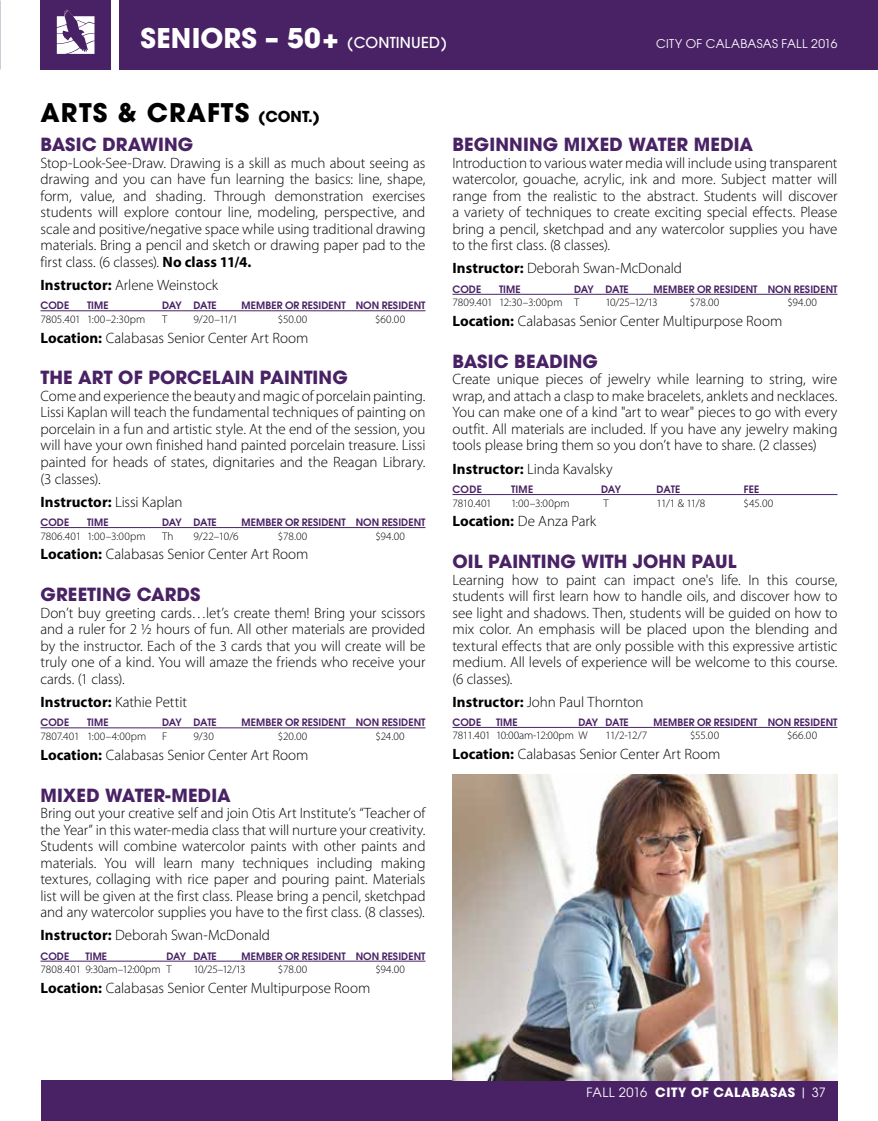
<style>
.page{position:relative;width:878px;height:1121px;background:#fff}
.page>*{position:absolute;margin:0;border:0;box-sizing:border-box;transform-origin:0 0}
.t1{font:700 27px "Avant Garde";letter-spacing:.005em;color:#fff}
.t2{font:700 25.5px "Avant Garde";letter-spacing:.04em;color:#000}
.t3{font:700 18px "Avant Garde";letter-spacing:.005em;color:#492265}
.t4{font:300 15px/16.5px "Myriad Pro";letter-spacing:-.005em;color:#000;text-align:justify}
.t5{font:700 15px "Myriad Pro";letter-spacing:.005em;color:#000}
.t6{font:700 12.75px "Avant Garde";letter-spacing:.035em;color:#fff}
.t7{font:12px "Avant Garde";letter-spacing:.025em;color:#fff}
.t8{font:300 11.25px "Myriad Pro";color:#000}
.t9{font:300 11.25px "Myriad Pro";letter-spacing:.02em;color:#000}
.t10{font:600 10.2px "Avant Garde";letter-spacing:.005em;color:#492265}
.s1{font-weight:500;font-size:15px}
.s2{font-size:15px}
.s3{font-weight:700}
.s4{font-weight:300}
.s5{font-weight:400}
</style>
<div class="page">
<div style="left:40px;top:1080px;width:797px;height:40px;background:#492265"></div>
<div style="left:119px;top:0;width:759px;height:70px;background:#492265"></div>
<div style="left:40px;top:0;width:71px;height:70px;background:#492265"></div>
<svg style="left:57px;top:10px;width:37px;height:44px"></svg>
<img style="left:452px;top:774px;width:385px;height:306px">
<hr style="left:40px;top:310px;width:385px;height:1px;background:#492265">
<hr style="left:40px;top:527px;width:385px;height:1px;background:#492265">
<hr style="left:40px;top:727px;width:385px;height:1px;background:#492265">
<hr style="left:40px;top:960px;width:385px;height:1px;background:#492265">
<hr style="left:452px;top:294px;width:385px;height:1px;background:#492265">
<hr style="left:452px;top:494px;width:385px;height:1px;background:#492265">
<hr style="left:452px;top:727px;width:385px;height:1px;background:#492265">
<h1 class="t1" style="left:140px;top:20px;width:308px">SENIORS – 50+ <span class="s1">(CONTINUED)</span></h1>
<p class="t7" style="left:656px;top:36px;width:183px">CITY OF CALABASAS FALL 2016</p>
<h2 class="t2" style="left:40px;top:96px;width:281px">ARTS &amp; CRAFTS <span class="s2">(CONT.)</span></h2>
<p class="t3" style="left:40px;top:133px;width:154px">BASIC DRAWING</p>
<p class="t4" style="left:40px;top:154px;width:386px">Stop-Look-See-Draw. Drawing is a skill as much about seeing as drawing and you can have fun learning the basics: line, shape, form, value, and shading. Through demonstration exercises students will explore contour line, modeling, perspective, and scale and positive/negative space while using traditional drawing materials. Bring a pencil and sketch or drawing paper pad to the first class. (6 classes). <span class="s3">No class 11/4.</span></p>
<p class="t4" style="left:40px;top:276px;width:179px"><span class="s3">Instructor:</span> Arlene Weinstock</p>
<p class="t10" style="left:40px;top:299px;width:30px">CODE</p>
<p class="t10" style="left:87px;top:299px;width:23px">TIME</p>
<p class="t10" style="left:162px;top:299px;width:56px">DAY DATE</p>
<p class="t10" style="left:242px;top:299px;width:185px">MEMBER OR RESIDENT NON RESIDENT</p>
<p class="t8" style="left:40px;top:312px;width:106px">7805.401 1:00–2:30pm</p>
<p class="t8" style="left:162px;top:312px;width:7px">T</p>
<p class="t8" style="left:194px;top:312px;width:46px">9/20–11/1</p>
<p class="t8" style="left:278px;top:312px;width:31px">$50.00</p>
<p class="t8" style="left:375px;top:312px;width:31px">$60.00</p>
<p class="t4" style="left:40px;top:329px;width:269px"><span class="s3">Location:</span> Calabasas Senior Center Art Room</p>
<p class="t3" style="left:40px;top:366px;width:309px">THE ART OF PORCELAIN PAINTING</p>
<p class="t4" style="left:40px;top:387px;width:386px">Come and experience the beauty and magic of porcelain painting.<br>Lissi Kaplan will teach the fundamental techniques of painting on porcelain in a fun and artistic style. At the end of the session, you will have your own finished hand painted porcelain treasure. Lissi painted for heads of states, dignitaries and the Reagan Library. (3 classes).</p>
<p class="t5" style="left:40px;top:492px;width:143px">Instructor: <span class="s4">Lissi Kaplan</span></p>
<p class="t10" style="left:40px;top:515px;width:30px">CODE</p>
<p class="t10" style="left:87px;top:515px;width:23px">TIME</p>
<p class="t10" style="left:162px;top:515px;width:56px">DAY DATE</p>
<p class="t10" style="left:242px;top:515px;width:185px">MEMBER OR RESIDENT NON RESIDENT</p>
<p class="t9" style="left:40px;top:529px;width:107px">7806.401 1:00–3:00pm</p>
<p class="t8" style="left:162px;top:529px;width:13px">Th</p>
<p class="t8" style="left:194px;top:529px;width:46px">9/22–10/6</p>
<p class="t8" style="left:278px;top:529px;width:31px">$78.00</p>
<p class="t8" style="left:375px;top:529px;width:31px">$94.00</p>
<p class="t4" style="left:40px;top:546px;width:269px"><span class="s3">Location:</span> Calabasas Senior Center Art Room</p>
<p class="t3" style="left:40px;top:583px;width:161px">GREETING CARDS</p>
<p class="t4" style="left:40px;top:604px;width:386px">Don’t buy greeting cards…let’s create them! Bring your scissors and a ruler for 2 ½ hours of fun. All other materials are provided by the instructor. Each of the 3 cards that you will create will be truly one of a kind. You will amaze the friends who receive your cards. (1 class).</p>
<p class="t4" style="left:40px;top:693px;width:148px"><span class="s3">Instructor:</span> Kathie Pettit</p>
<p class="t10" style="left:40px;top:716px;width:30px">CODE</p>
<p class="t10" style="left:87px;top:716px;width:23px">TIME</p>
<p class="t10" style="left:162px;top:716px;width:56px">DAY DATE</p>
<p class="t10" style="left:242px;top:716px;width:185px">MEMBER OR RESIDENT NON RESIDENT</p>
<p class="t8" style="left:40px;top:729px;width:107px">7807.401 1:00–4:00pm</p>
<p class="t8" style="left:162px;top:729px;width:7px">F</p>
<p class="t8" style="left:194px;top:729px;width:22px">9/30</p>
<p class="t8" style="left:278px;top:729px;width:31px">$20.00</p>
<p class="t8" style="left:375px;top:729px;width:31px">$24.00</p>
<p class="t4" style="left:40px;top:746px;width:269px"><span class="s3">Location:</span> Calabasas Senior Center Art Room</p>
<p class="t3" style="left:40px;top:783px;width:192px">MIXED WATER-MEDIA</p>
<p class="t4" style="left:40px;top:804px;width:386px">Bring out your creative self and join Otis Art Institute’s “Teacher of the Year” in this water-media class that will nurture your creativity.<br>Students will combine watercolor paints with other paints and materials. You will learn many techniques including making textures, collaging with rice paper and pouring paint. Materials list will be given at the first class. Please bring a pencil, sketchpad and any watercolor supplies you have to the first class. (8 classes).</p>
<p class="t4" style="left:40px;top:927px;width:231px"><span class="s3">Instructor:</span> Deborah Swan-McDonald</p>
<p class="t10" style="left:40px;top:949px;width:30px">CODE</p>
<p class="t10" style="left:85px;top:949px;width:23px">TIME</p>
<p class="t10" style="left:166px;top:949px;width:52px">DAY DATE</p>
<p class="t10" style="left:242px;top:949px;width:185px">MEMBER OR RESIDENT NON RESIDENT</p>
<p class="t8" style="left:40px;top:962px;width:133px">7808.401 9:30am–12:00pm T</p>
<p class="t8" style="left:194px;top:962px;width:54px">10/25–12/13</p>
<p class="t8" style="left:278px;top:962px;width:31px">$78.00</p>
<p class="t8" style="left:375px;top:962px;width:31px">$94.00</p>
<p class="t4" style="left:40px;top:979px;width:331px"><span class="s3">Location:</span> Calabasas Senior Center Multipurpose Room</p>
<p class="t3" style="left:452px;top:133px;width:302px">BEGINNING MIXED WATER MEDIA</p>
<p class="t4" style="left:452px;top:154px;width:386px">Introduction to various water media will include using transparent watercolor, gouache, acrylic, ink and more. Subject matter will range from the realistic to the abstract. Students will discover a variety of techniques to create exciting special effects. Please bring a pencil, sketchpad and any watercolor supplies you have to the first class. (8 classes).</p>
<p class="t4" style="left:452px;top:260px;width:231px"><span class="s3">Instructor:</span> Deborah Swan-McDonald</p>
<p class="t10" style="left:452px;top:282px;width:30px">CODE</p>
<p class="t10" style="left:499px;top:282px;width:23px">TIME</p>
<p class="t10" style="left:574px;top:282px;width:56px">DAY DATE</p>
<p class="t10" style="left:653px;top:282px;width:185px">MEMBER OR RESIDENT NON RESIDENT</p>
<p class="t8" style="left:452px;top:296px;width:128px">7809.401 12:30–3:00pm T</p>
<p class="t8" style="left:605px;top:296px;width:54px">10/25–12/13</p>
<p class="t8" style="left:689px;top:296px;width:31px">$78.00</p>
<p class="t8" style="left:787px;top:296px;width:31px">$94.00</p>
<p class="t4" style="left:452px;top:313px;width:331px"><span class="s3">Location:</span> Calabasas Senior Center Multipurpose Room</p>
<p class="t3" style="left:452px;top:349px;width:147px">BASIC BEADING</p>
<p class="t4" style="left:452px;top:371px;width:386px">Create unique pieces of jewelry while learning to string, wire wrap, and attach a clasp to make bracelets, anklets and necklaces.<br>You can make one of a kind "art to wear" pieces to go with every outfit. All materials are included. If you have any jewelry making tools please bring them so you don’t have to share. (2 classes)</p>
<p class="t4" style="left:452px;top:460px;width:162px"><span class="s3">Instructor:</span> Linda Kavalsky</p>
<p class="t10" style="left:452px;top:482px;width:31px">CODE</p>
<p class="t10" style="left:511px;top:482px;width:24px">TIME</p>
<p class="t10" style="left:601px;top:482px;width:22px">DAY</p>
<p class="t10" style="left:656px;top:482px;width:25px">DATE</p>
<p class="t10" style="left:743px;top:482px;width:17px">FEE</p>
<p class="t8" style="left:452px;top:496px;width:41px">7810.401</p>
<p class="t8" style="left:511px;top:496px;width:60px">1:00–3:00pm</p>
<p class="t8" style="left:603px;top:496px;width:7px">T</p>
<p class="t8" style="left:656px;top:496px;width:50px">11/1 &amp; 11/8</p>
<p class="t8" style="left:743px;top:496px;width:31px">$45.00</p>
<p class="t4" style="left:452px;top:513px;width:145px"><span class="s3">Location:</span> De Anza Park</p>
<p class="t3" style="left:452px;top:550px;width:286px">OIL PAINTING WITH JOHN PAUL</p>
<p class="t4" style="left:452px;top:571px;width:386px">Learning how to paint can impact one's life. In this course, students will first learn how to handle oils, and discover how to see light and shadows. Then, students will be guided on how to mix color. An emphasis will be placed upon the blending and textural effects that are only possible with this expressive artistic medium. All levels of experience will be welcome to this course. (6 classes).</p>
<p class="t4" style="left:452px;top:693px;width:192px"><span class="s3">Instructor:</span> John Paul Thornton</p>
<p class="t10" style="left:452px;top:715px;width:30px">CODE</p>
<p class="t10" style="left:496px;top:715px;width:23px">TIME</p>
<p class="t10" style="left:578px;top:715px;width:52px">DAY DATE</p>
<p class="t10" style="left:653px;top:715px;width:185px">MEMBER OR RESIDENT NON RESIDENT</p>
<p class="t8" style="left:452px;top:729px;width:137px">7811.401 10:00am-12:00pm W</p>
<p class="t8" style="left:605px;top:729px;width:43px">11/2-12/7</p>
<p class="t8" style="left:690px;top:729px;width:31px">$55.00</p>
<p class="t8" style="left:787px;top:729px;width:32px">$66.00</p>
<p class="t4" style="left:452px;top:745px;width:269px"><span class="s3">Location:</span> Calabasas Senior Center Art Room</p>
<p class="t6" style="left:586px;top:1084px;width:241px"><span class="s5">FALL 2016</span> CITY OF CALABASAS <span class="s5">| 37</span></p>
</div>
